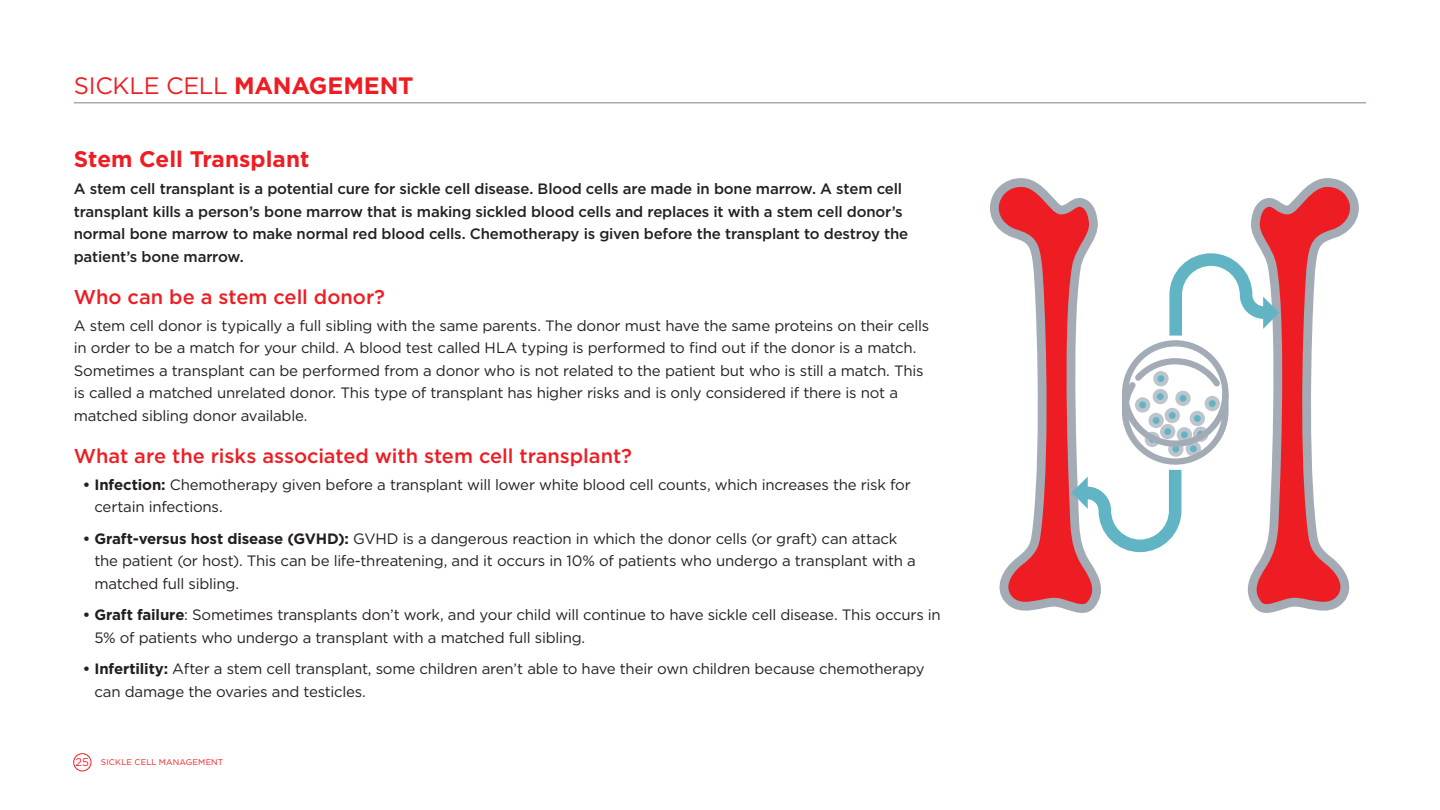
<style>
.page{position:relative;width:1440px;height:810px;background:#fff}
.page>*{position:absolute;margin:0;border:0;box-sizing:border-box;transform-origin:0 0}
.t1{font:23.75px "Gotham";letter-spacing:-.01em;color:#ee1d23}
.t2{font:700 22.5px "Gotham";color:#ee1d23}
.t3{font:500 20px "Gotham";color:#ee1d23}
.t4{font:15px/22.5px "Gotham";letter-spacing:-.015em;color:#231f20}
.t5{font:500 15px/22.5px "Gotham";letter-spacing:-.01em;color:#231f20}
.t6{font:8.25px "Gotham";letter-spacing:.015em;color:#ee1d23}
.s1{font-weight:700}
.s2{font-size:11.12px}
</style>
<div class="page">
<div style="left:73px;top:753px;width:18px;height:18px;border:1px solid #ee1d23;border-radius:50%"></div>
<hr style="left:74px;top:103px;width:1292px;height:1px;background:#76848f">
<svg style="left:990px;top:178px;width:111px;height:435px"></svg>
<svg style="left:1247px;top:178px;width:112px;height:435px"></svg>
<svg style="left:1163px;top:247px;width:116px;height:101px"></svg>
<svg style="left:1072px;top:355px;width:157px;height:203px"></svg>
<h1 class="t1" style="left:74px;top:70px;width:341px">SICKLE CELL <span class="s1">MANAGEMENT</span></h1>
<h2 class="t2" style="left:74px;top:145px;width:237px">Stem Cell Transplant</h2>
<p class="t5" style="left:74px;top:178px;width:836px">A stem cell transplant is a potential cure for sickle cell disease. Blood cells are made in bone marrow. A stem cell transplant kills a person’s bone marrow that is making sickled blood cells and replaces it with a stem cell donor’s normal bone marrow to make normal red blood cells. Chemotherapy is given before the transplant to destroy the patient’s bone marrow.</p>
<h3 class="t3" style="left:74px;top:284px;width:313px">Who can be a stem cell donor?</h3>
<p class="t4" style="left:74px;top:314px;width:857px">A stem cell donor is typically a full sibling with the same parents. The donor must have the same proteins on their cells in order to be a match for your child. A blood test called HLA typing is performed to find out if the donor is a match.<br>Sometimes a transplant can be performed from a donor who is not related to the patient but who is still a match. This is called a matched unrelated donor. This type of transplant has higher risks and is only considered if there is not a matched sibling donor available.</p>
<h3 class="t3" style="left:74px;top:443px;width:560px">What are the risks associated with stem cell transplant?</h3>
<p class="t4" style="left:94px;top:473px;width:818px;text-indent:-12px"><span class="s1">• Infection:</span> Chemotherapy given before a transplant will lower white blood cell counts, which increases the risk for certain infections.</p>
<p class="t4" style="left:94px;top:527px;width:823px;text-indent:-12px"><span class="s1">• Graft-versus host disease (GVHD):</span> GVHD is a dangerous reaction in which the donor cells (or graft) can attack the patient (or host). This can be life-threatening, and it occurs in 10% of patients who undergo a transplant with a matched full sibling.</p>
<p class="t4" style="left:94px;top:603px;width:848px;text-indent:-12px"><span class="s1">• Graft failure</span>: Sometimes transplants don’t work, and your child will continue to have sickle cell disease. This occurs in<br>5% of patients who undergo a transplant with a matched full sibling.</p>
<p class="t4" style="left:94px;top:657px;width:832px;text-indent:-12px"><span class="s1">• Infertility:</span> After a stem cell transplant, some children aren’t able to have their own children because chemotherapy can damage the ovaries and testicles.</p>
<p class="t6" style="left:75px;top:757px;width:149px"><span class="s2">25</span> SICKLE CELL MANAGEMENT</p>
</div>
